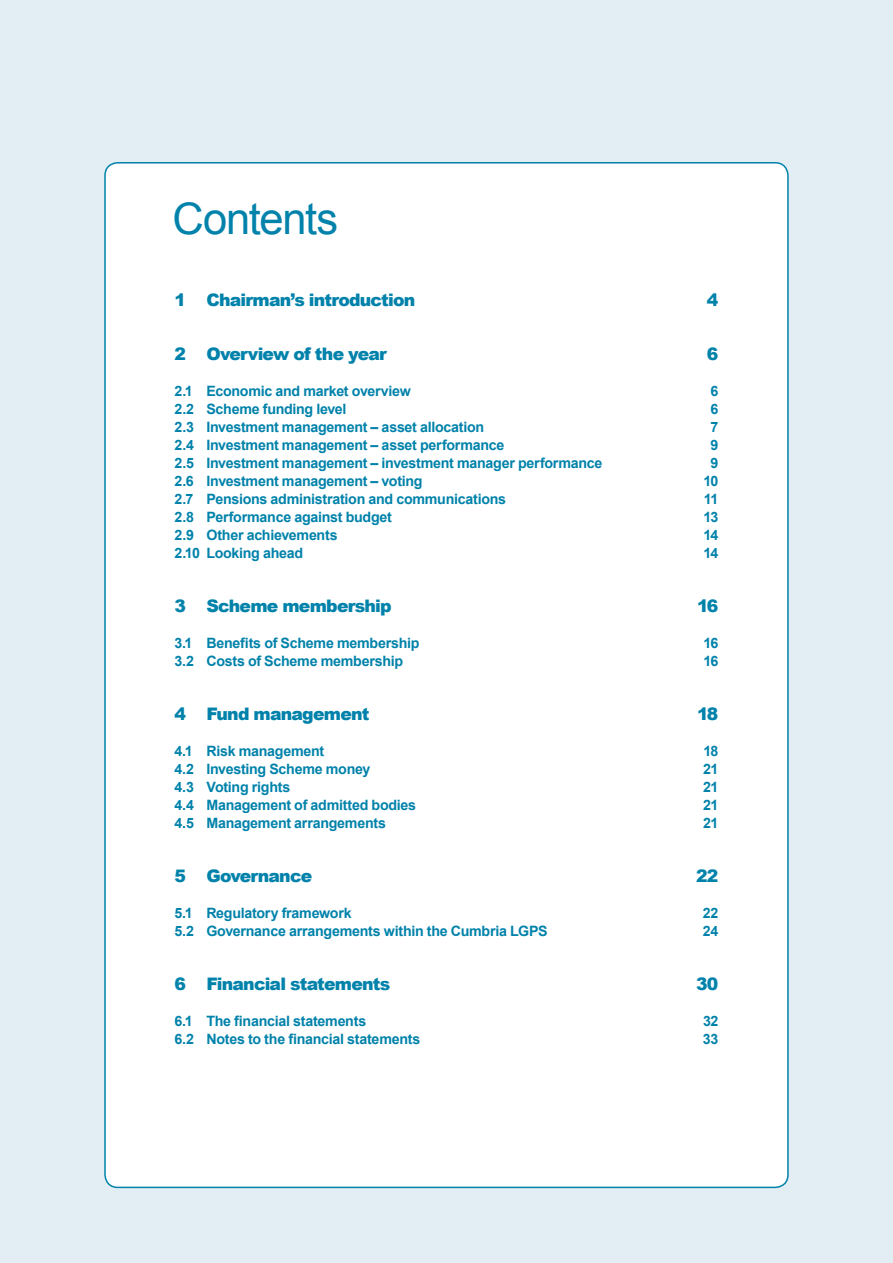
<style>
.page{position:relative;width:893px;height:1263px;background:#e2eef4}
.page>*{position:absolute;margin:0;border:0;box-sizing:border-box;transform-origin:0 0}
.t1{font:43.5px "Arial";letter-spacing:-.025em;color:#0082aa}
.t2{font:900 17.25px "Arial";letter-spacing:-.045em;color:#0082aa}
.t3{font:700 14.25px "Arial";letter-spacing:-.02em;color:#0082aa}
</style>
<div class="page">
<div style="left:105px;top:163px;width:683px;height:1024px;background:#fff;border-radius:13px"></div>
<h1 class="t1" style="left:172px;top:190px;width:167px">Contents</h1>
<p class="t2" style="left:175px;top:287px;width:242px">1 Chairman’s introduction</p>
<p class="t2" style="left:707px;top:287px;width:13px">4</p>
<p class="t2" style="left:175px;top:341px;width:214px">2 Overview of the year</p>
<p class="t2" style="left:707px;top:341px;width:13px">6</p>
<p class="t3" style="left:175px;top:382px;width:238px">2.1 Economic and market overview</p>
<p class="t3" style="left:710px;top:382px;width:9px">6</p>
<p class="t3" style="left:175px;top:400px;width:174px">2.2 Scheme funding level</p>
<p class="t3" style="left:710px;top:400px;width:9px">6</p>
<p class="t3" style="left:175px;top:418px;width:311px">2.3 Investment management – asset allocation</p>
<p class="t3" style="left:710px;top:418px;width:9px">7</p>
<p class="t3" style="left:175px;top:436px;width:331px">2.4 Investment management – asset performance</p>
<p class="t3" style="left:710px;top:436px;width:9px">9</p>
<p class="t3" style="left:175px;top:454px;width:429px">2.5 Investment management – investment manager performance</p>
<p class="t3" style="left:710px;top:454px;width:9px">9</p>
<p class="t3" style="left:175px;top:472px;width:250px">2.6 Investment management – voting</p>
<p class="t3" style="left:703px;top:472px;width:17px">10</p>
<p class="t3" style="left:175px;top:490px;width:333px">2.7 Pensions administration and communications</p>
<p class="t3" style="left:704px;top:490px;width:16px">11</p>
<p class="t3" style="left:175px;top:508px;width:219px">2.8 Performance against budget</p>
<p class="t3" style="left:704px;top:508px;width:16px">13</p>
<p class="t3" style="left:175px;top:526px;width:165px">2.9 Other achievements</p>
<p class="t3" style="left:704px;top:526px;width:16px">14</p>
<p class="t3" style="left:175px;top:544px;width:130px">2.10 Looking ahead</p>
<p class="t3" style="left:704px;top:544px;width:16px">14</p>
<p class="t2" style="left:175px;top:593px;width:219px">3 Scheme membership</p>
<p class="t2" style="left:697px;top:593px;width:23px">16</p>
<p class="t3" style="left:175px;top:634px;width:246px">3.1 Benefits of Scheme membership</p>
<p class="t3" style="left:703px;top:634px;width:17px">16</p>
<p class="t3" style="left:175px;top:652px;width:230px">3.2 Costs of Scheme membership</p>
<p class="t3" style="left:703px;top:652px;width:17px">16</p>
<p class="t2" style="left:175px;top:701px;width:196px">4 Fund management</p>
<p class="t2" style="left:697px;top:701px;width:23px">18</p>
<p class="t3" style="left:175px;top:742px;width:151px">4.1 Risk management</p>
<p class="t3" style="left:703px;top:742px;width:17px">18</p>
<p class="t3" style="left:175px;top:760px;width:198px">4.2 Investing Scheme money</p>
<p class="t3" style="left:703px;top:760px;width:17px">21</p>
<p class="t3" style="left:175px;top:778px;width:117px">4.3 Voting rights</p>
<p class="t3" style="left:703px;top:778px;width:17px">21</p>
<p class="t3" style="left:175px;top:796px;width:243px">4.4 Management of admitted bodies</p>
<p class="t3" style="left:703px;top:796px;width:17px">21</p>
<p class="t3" style="left:175px;top:814px;width:213px">4.5 Management arrangements</p>
<p class="t3" style="left:703px;top:814px;width:17px">21</p>
<p class="t2" style="left:175px;top:863px;width:139px">5 Governance</p>
<p class="t2" style="left:696px;top:863px;width:24px">22</p>
<p class="t3" style="left:175px;top:904px;width:179px">5.1 Regulatory framework</p>
<p class="t3" style="left:703px;top:904px;width:17px">22</p>
<p class="t3" style="left:175px;top:922px;width:375px">5.2 Governance arrangements within the Cumbria LGPS</p>
<p class="t3" style="left:703px;top:922px;width:17px">24</p>
<p class="t2" style="left:175px;top:971px;width:217px">6 Financial statements</p>
<p class="t2" style="left:696px;top:971px;width:24px">30</p>
<p class="t3" style="left:175px;top:1012px;width:193px">6.1 The financial statements</p>
<p class="t3" style="left:703px;top:1012px;width:17px">32</p>
<p class="t3" style="left:175px;top:1030px;width:247px">6.2 Notes to the financial statements</p>
<p class="t3" style="left:703px;top:1030px;width:17px">33</p>
</div>
